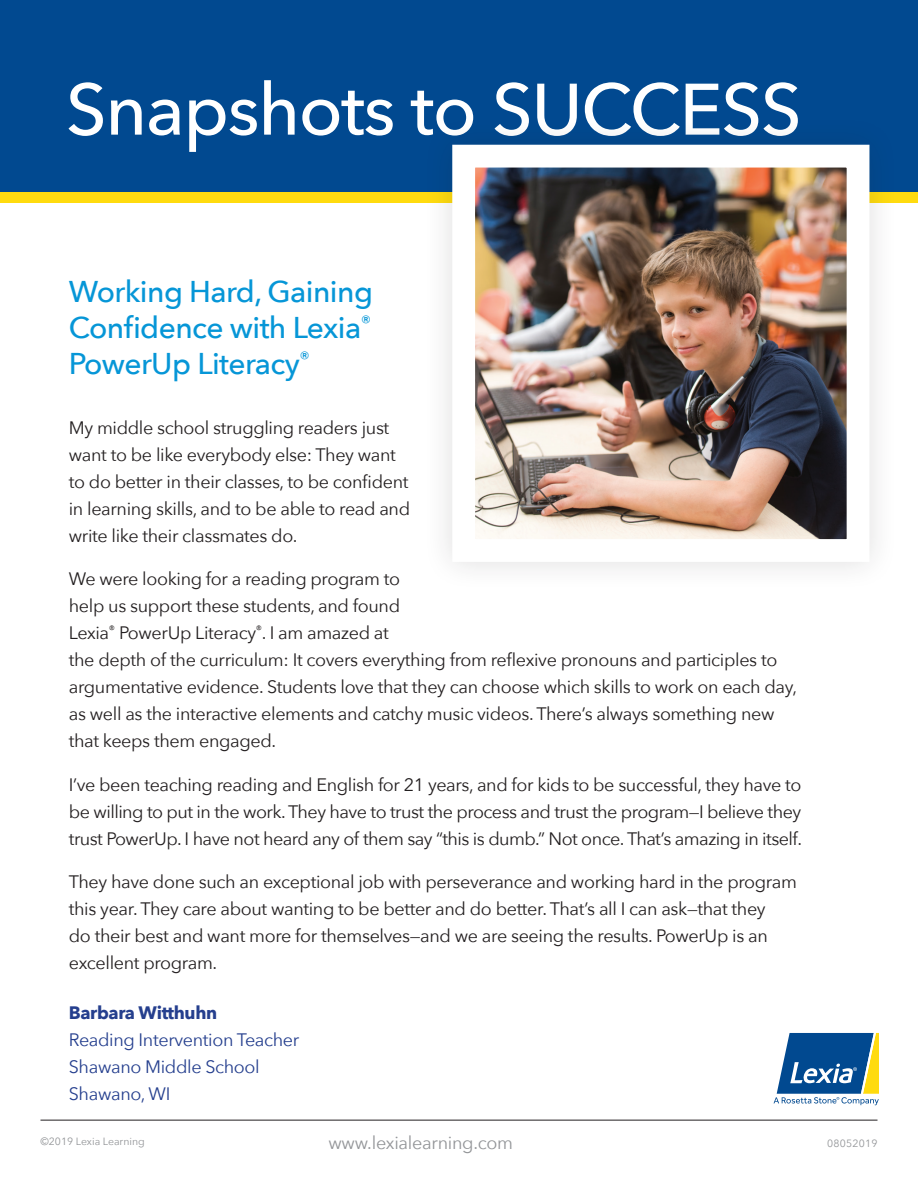
<style>
.page{position:relative;width:918px;height:1188px;background:#fff}
.page>*{position:absolute;margin:0;border:0;box-sizing:border-box;transform-origin:0 0}
.t1{font:500 72px "Avenir Next";letter-spacing:-.02em;color:#fff}
.t2{font:500 30px/36px "Avenir Next";letter-spacing:-.02em;color:#0696d7;text-align:justify}
.t3{font:18px/27px "Avenir Next";letter-spacing:-.02em;color:#231f20}
.t4{font:18px/27px "Avenir Next";letter-spacing:-.02em;color:#253f8e}
.t5{font:18px "Avenir Next";letter-spacing:-.015em;color:#939598}
.t6{font:700 18px "Avenir Next";letter-spacing:-.02em;color:#253f8e}
.t7{font:10.5px "Avenir Next";color:#939598}
.t8{font:10.5px "Avenir Next";letter-spacing:.02em;color:#939598}
</style>
<div class="page">
<div style="left:0;top:0;width:918px;height:195px;background:#014990"></div>
<hr style="left:40px;top:1120px;width:838px;height:1px;background:#231f20">
<svg style="left:774px;top:1033px;width:105px;height:72px"></svg>
<div style="left:0;top:192px;width:918px;height:10px;background:#ffdb0f"></div>
<div style="left:422px;top:115px;width:478px;height:477px;background:#231f20;opacity:.15"></div>
<img style="left:476px;top:169px;width:369px;height:369px">
<div style="left:452px;top:145px;width:417px;height:417px;border:23px solid #fff"></div>
<h1 class="t1" style="left:66px;top:48px;width:737px">Snapshots to SUCCESS</h1>
<h2 class="t2" style="left:69px;top:272px;width:306px">Working Hard, Gaining Confidence with Lexia<sup>® </sup>PowerUp Literacy<sup>®</sup></h2>
<p class="t3" style="left:69px;top:414px;width:343px">My middle school struggling readers just want to be like everybody else: They want to do better in their classes, to be confident in learning skills, and to be able to read and write like their classmates do.</p>
<p class="t3" style="left:69px;top:565px;width:730px">We were looking for a reading program to<br>help us support these students, and found<br>Lexia<sup>®</sup> PowerUp Literacy<sup>®</sup>. I am amazed at<br>the depth of the curriculum: It covers everything from reflexive pronouns and participles to argumentative evidence. Students love that they can choose which skills to work on each day, as well as the interactive elements and catchy music videos. There’s always something new that keeps them engaged.</p>
<p class="t3" style="left:69px;top:770px;width:735px;text-align:justify">I’ve been teaching reading and English for 21 years, and for kids to be successful, they have to be willing to put in the work. They have to trust the process and trust the program—I believe they trust PowerUp. I have not heard any of them say “this is dumb.” Not once. That’s amazing in itself.</p>
<p class="t3" style="left:69px;top:867px;width:730px">They have done such an exceptional job with perseverance and working hard in the program this year. They care about wanting to be better and do better. That’s all I can ask—that they<br>do their best and want more for themselves—and we are seeing the results. PowerUp is an excellent program.</p>
<p class="t6" style="left:69px;top:997px;width:150px">Barbara Witthuhn</p>
<p class="t4" style="left:69px;top:1025px;width:232px">Reading Intervention Teacher<br>Shawano Middle School<br>Shawano, WI</p>
<p class="t7" style="left:41px;top:1133px;width:106px">©2019 Lexia Learning</p>
<p class="t5" style="left:328px;top:1127px;width:186px">www.lexialearning.com</p>
<p class="t8" style="left:827px;top:1134px;width:52px">08052019</p>
</div>
